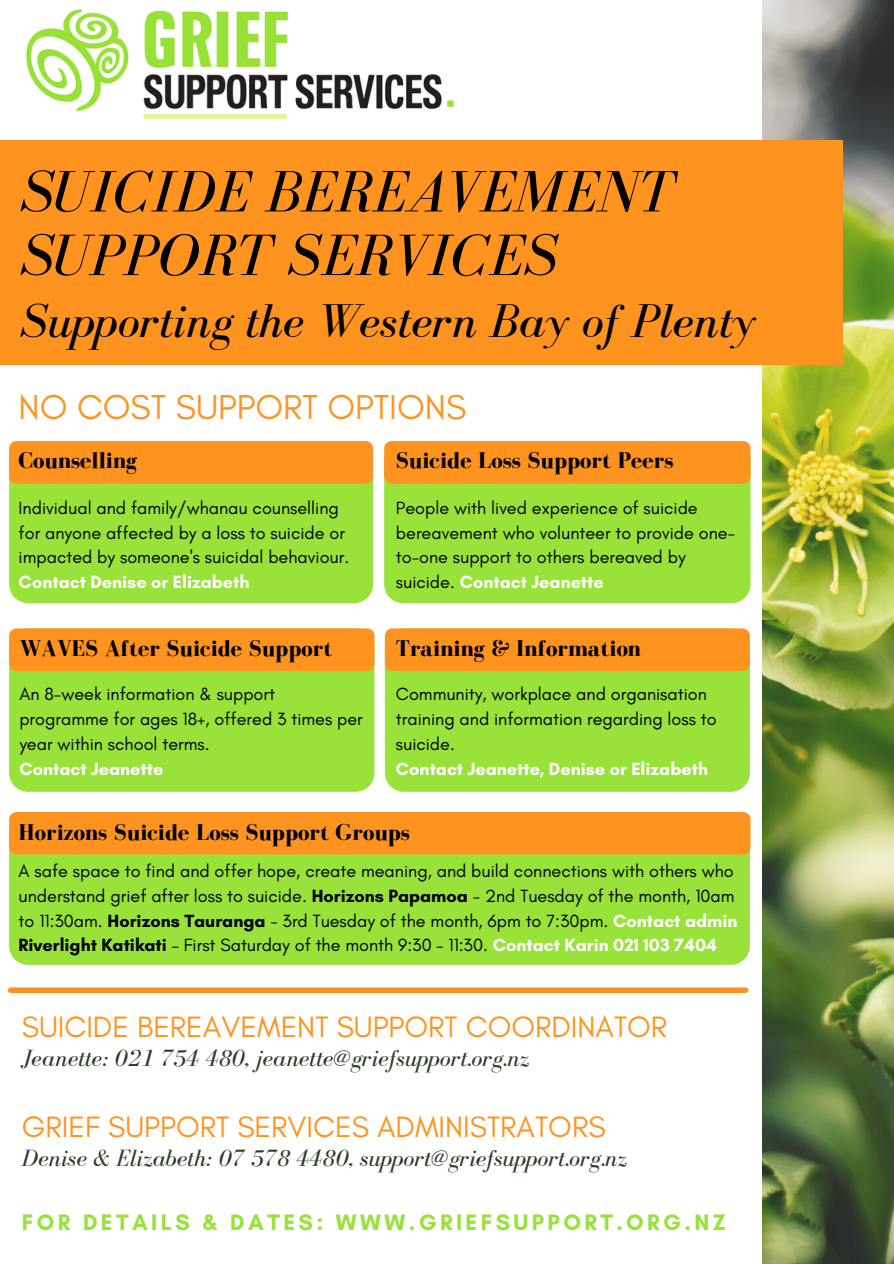
<style>
.page{position:relative;width:894px;height:1264px;background:#fff}
.page>*{position:absolute;margin:0;border:0;box-sizing:border-box;transform-origin:0 0}
.t1{font:italic 60px/63.6px "Bodoni FLF";color:#000}
.t2{font:italic 48.75px "Bodoni FLF";color:#000}
.t3{font:35.25px "Glacial Indifference";color:#ff931f}
.t4{font:30px "Glacial Indifference";color:#ff931f}
.t5{font:italic 24.3px "Bodoni FLF";color:#2e3e2a}
.t6{font:700 23.4px "Bodoni FLF";color:#000}
.t7{font:700 22.8px "Glacial Indifference";letter-spacing:.15em;color:#98e23a}
.t8{font:18px/24.8px "Glacial Indifference";color:#000}
.t9{font:700 18px "Glacial Indifference";color:#fff}
.s1{font-weight:700;color:#fff}
.s2{font-weight:700}
</style>
<div class="page">
<img style="left:762px;top:0;width:131px;height:1263px">
<img style="left:26px;top:9px;width:428px;height:110px">
<div style="left:0;top:140px;width:842px;height:225px;background:#ff931f"></div>
<div style="left:11px;top:987px;width:734px;height:6px;background:#ff931f"></div>
<div style="left:9px;top:441px;width:364px;height:162px;background:#98e23a;border-radius:19px"></div>
<div style="left:9px;top:441px;width:364px;height:42px;background:#ff931f;border-radius:7px"></div>
<div style="left:384px;top:441px;width:366px;height:162px;background:#98e23a;border-radius:19px"></div>
<div style="left:384px;top:441px;width:366px;height:42px;background:#ff931f;border-radius:7px"></div>
<div style="left:9px;top:628px;width:365px;height:163px;background:#98e23a;border-radius:19px"></div>
<div style="left:9px;top:628px;width:365px;height:43px;background:#ff931f;border-radius:7px"></div>
<div style="left:385px;top:628px;width:364px;height:163px;background:#98e23a;border-radius:19px"></div>
<div style="left:385px;top:628px;width:364px;height:43px;background:#ff931f;border-radius:7px"></div>
<div style="left:9px;top:812px;width:740px;height:152px;background:#98e23a;border-radius:19px"></div>
<div style="left:9px;top:812px;width:741px;height:42px;background:#ff931f;border-radius:7px"></div>
<p class="t1" style="left:20px;top:159px;width:655px">SUICIDE BEREAVEMENT<br>SUPPORT SERVICES</p>
<p class="t2" style="left:20px;top:294px;width:737px">Supporting the Western Bay of Plenty</p>
<p class="t3" style="left:19px;top:385px;width:449px">NO COST SUPPORT OPTIONS</p>
<p class="t6" style="left:19px;top:448px;width:120px">Counselling</p>
<p class="t8" style="left:19px;top:495px;width:332px">Individual and family/whanau counselling for anyone affected by a loss to suicide or impacted by someone's suicidal behaviour.</p>
<p class="t9" style="left:19px;top:571px;width:232px">Contact Denise or Elizabeth</p>
<p class="t6" style="left:19px;top:635px;width:314px">WAVES After Suicide Support</p>
<p class="t8" style="left:19px;top:681px;width:345px">An 8-week information &amp; support programme for ages 18+, offered 3 times per year within school terms.</p>
<p class="t9" style="left:19px;top:757px;width:145px">Contact Jeanette</p>
<p class="t6" style="left:396px;top:448px;width:279px">Suicide Loss Support Peers</p>
<p class="t8" style="left:396px;top:495px;width:340px">People with lived experience of suicide bereavement who volunteer to provide one&shy;to-one support to others bereaved by suicide. <span class="s1">Contact Jeanette</span></p>
<p class="t6" style="left:396px;top:635px;width:247px">Training &amp; Information</p>
<p class="t8" style="left:396px;top:681px;width:322px">Community, workplace and organisation training and information regarding loss to suicide.</p>
<p class="t9" style="left:396px;top:757px;width:313px">Contact Jeanette, Denise or Elizabeth</p>
<p class="t6" style="left:19px;top:819px;width:393px">Horizons Suicide Loss Support Groups</p>
<p class="t8" style="left:19px;top:858px;width:720px">A safe space to find and offer hope, create meaning, and build connections with others who understand grief after loss to suicide. <span class="s2">Horizons Papamoa</span> - 2nd Tuesday of the month, 10am to 11:30am. <span class="s2">Horizons Tauranga</span> - 3rd Tuesday of the month, 6pm to 7:30pm. <span class="s1">Contact admin</span></p>
<p class="t8" style="left:19px;top:932px;width:699px"><span class="s2">Riverlight Katikati</span> – First Saturday of the month 9:30 – 11:30. <span class="s1">Contact Karin 021 103 7404</span></p>
<p class="t4" style="left:22px;top:1008px;width:646px">SUICIDE BEREAVEMENT SUPPORT COORDINATOR</p>
<p class="t5" style="left:22px;top:1044px;width:508px">Jeanette: 021 754 480, jeanette@griefsupport.org.nz</p>
<p class="t4" style="left:22px;top:1108px;width:585px">GRIEF SUPPORT SERVICES ADMINISTRATORS</p>
<p class="t5" style="left:22px;top:1144px;width:606px">Denise &amp; Elizabeth: 07 578 4480, support@griefsupport.org.nz</p>
<p class="t7" style="left:22px;top:1207px;width:705px">FOR DETAILS &amp; DATES: WWW.GRIEFSUPPORT.ORG.NZ</p>
</div>
